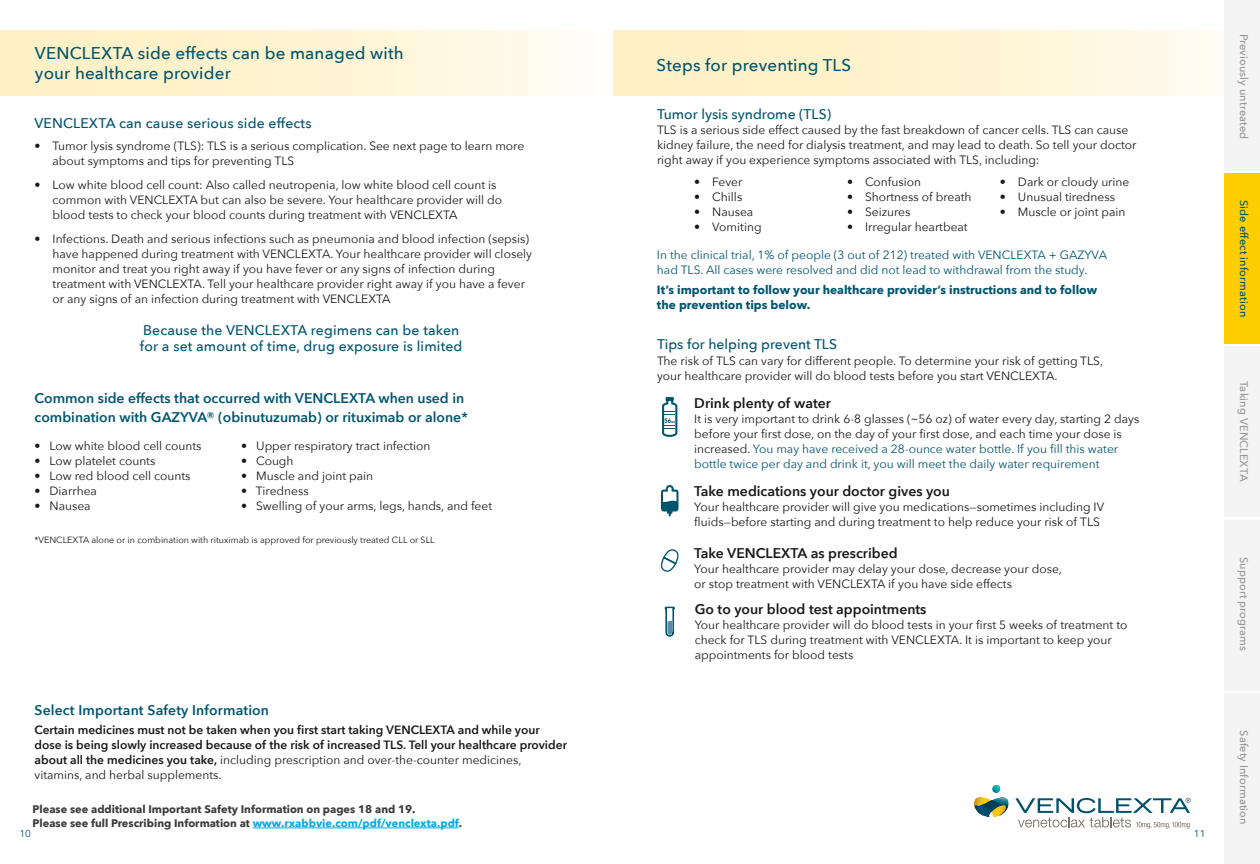
<style>
.page{position:relative;width:1260px;height:864px;background:#fff}
.page>*{position:absolute;margin:0;border:0;box-sizing:border-box;transform-origin:0 0}
.t1{font:500 17px/20px "Avenir Next";letter-spacing:.01em;color:#00556f}
.t2{font:500 14px/16px "Avenir Next";letter-spacing:.01em;color:#00556f}
.t3{font:600 14px/19px "Avenir Next";color:#00556f}
.t4{font:600 14px "Avenir Next";color:#171817}
.t5{font:12px/15px "Avenir Next";color:#171817}
.t6{font:600 12px/15px "Avenir Next";color:#171817}
.t7{font:12px/15px "Avenir Next";color:#00556f}
.t8{font:700 12px/15px "Avenir Next";color:#00556f}
.t9{font:700 11px/14px "Avenir Next";color:#3a3b3a}
.t10{font:500 11px "Avenir Next";letter-spacing:.01em;color:#959696}
.t11{font:500 11px "Avenir Next";letter-spacing:.01em;color:#00556f}
.t12{font:10px "Avenir Next";color:#00556f}
.t13{font:9px "Avenir Next";color:#171817}
.s1{font-weight:400}
.s2{color:#00aae7}
.s3{color:#00556f}
</style>
<div class="page">
<hr style="left:253px;top:828px;width:206px;height:1px;background:#00aae7">
<div style="left:0;top:30px;width:613px;height:65px;background:linear-gradient(to right,#ffefbd,#fffcf2)"></div>
<div style="left:613px;top:30px;width:647px;height:65px;background:linear-gradient(to right,#ffefbd,#fffbee)"></div>
<svg style="left:660px;top:549px;width:19px;height:23px"></svg>
<svg style="left:662px;top:397px;width:15px;height:40px"></svg>
<svg style="left:661px;top:485px;width:18px;height:31px"></svg>
<svg style="left:664px;top:606px;width:11px;height:31px"></svg>
<svg style="left:974px;top:797px;width:35px;height:20px"></svg>
<svg style="left:992px;top:785px;width:9px;height:8px"></svg>
<svg style="left:1015px;top:798px;width:176px;height:31px"></svg>
<div style="left:1224px;top:347px;width:36px;height:170px;background:#f4f4f4"></div>
<div style="left:1224px;top:520px;width:36px;height:170px;background:#f4f4f4"></div>
<div style="left:1224px;top:694px;width:36px;height:170px;background:#f4f4f4"></div>
<div style="left:1224px;top:0;width:36px;height:170px;background:#f4f4f4"></div>
<div style="left:1224px;top:173px;width:36px;height:171px;background:#ffce00"></div>
<h1 class="t1" style="left:35px;top:43px;width:370px">VENCLEXTA side effects can be managed with your healthcare provider</h1>
<p class="t2" style="left:34px;top:115px;width:279px">VENCLEXTA can cause serious side effects</p>
<p class="t5" style="left:53px;top:139px;width:473px;text-indent:-18px">• Tumor lysis syndrome (TLS): TLS is a serious complication. See next page to learn more about symptoms and tips for preventing TLS</p>
<p class="t5" style="left:53px;top:178px;width:451px;text-indent:-18px">• Low white blood cell count: Also called neutropenia, low white blood cell count is common with VENCLEXTA but can also be severe. Your healthcare provider will do blood tests to check your blood counts during treatment with VENCLEXTA</p>
<p class="t5" style="left:53px;top:232px;width:481px;text-indent:-18px">• Infections. Death and serious infections such as pneumonia and blood infection (sepsis) have happened during treatment with VENCLEXTA. Your healthcare provider will closely monitor and treat you right away if you have fever or any signs of infection during treatment with VENCLEXTA. Tell your healthcare provider right away if you have a fever or any signs of an infection during treatment with VENCLEXTA</p>
<p class="t2" style="left:140px;top:322px;width:324px">Because the VENCLEXTA regimens can be taken for a set amount of time, drug exposure is limited</p>
<p class="t3" style="left:35px;top:390px;width:435px">Common side effects that occurred with VENCLEXTA when used in combination with GAZYVA® (obinutuzumab) or rituximab or alone*</p>
<p class="t5" style="left:241px;top:440px;width:191px">• Upper respiratory tract infection</p>
<p class="t5" style="left:241px;top:455px;width:54px">• Cough</p>
<p class="t5" style="left:241px;top:470px;width:133px">• Muscle and joint pain</p>
<p class="t5" style="left:241px;top:485px;width:69px">• Tiredness</p>
<p class="t5" style="left:241px;top:500px;width:253px">• Swelling of your arms, legs, hands, and feet</p>
<p class="t13" style="left:34px;top:536px;width:402px">*VENCLEXTA alone or in combination with rituximab is approved for previously treated CLL or SLL</p>
<p class="t5" style="left:35px;top:440px;width:169px">• Low white blood cell counts</p>
<p class="t5" style="left:35px;top:455px;width:122px">• Low platelet counts</p>
<p class="t5" style="left:35px;top:470px;width:158px">• Low red blood cell counts</p>
<p class="t5" style="left:35px;top:485px;width:64px">• Diarrhea</p>
<p class="t5" style="left:35px;top:500px;width:58px">• Nausea</p>
<p class="t3" style="left:35px;top:701px;width:236px">Select Important Safety Information</p>
<p class="t6" style="left:35px;top:722px;width:534px">Certain medicines must not be taken when you first start taking VENCLEXTA and while your dose is being slowly increased because of the risk of increased TLS. Tell your healthcare provider about all the medicines you take, <span class="s1">including prescription and over-the-counter medicines, vitamins, and herbal supplements.</span></p>
<p class="t9" style="left:33px;top:803px;width:431px">Please see additional Important Safety Information on pages 18 and 19.<br>Please see full Prescribing Information at <span class="s2">www.rxabbvie.com/pdf/venclexta.pdf</span>.</p>
<p class="t12" style="left:19px;top:829px;width:13px">10</p>
<h1 class="t1" style="left:657px;top:55px;width:196px">Steps for preventing TLS</h1>
<p class="t2" style="left:657px;top:105px;width:176px">Tumor lysis syndrome (TLS)</p>
<p class="t5" style="left:657px;top:123px;width:481px">TLS is a serious side effect caused by the fast breakdown of cancer cells. TLS can cause kidney failure, the need for dialysis treatment, and may lead to death. So tell your doctor right away if you experience symptoms associated with TLS, including:</p>
<p class="t5" style="left:694px;top:175px;width:50px">• Fever</p>
<p class="t5" style="left:694px;top:190px;width:50px">• Chills</p>
<p class="t5" style="left:694px;top:205px;width:61px">• Nausea</p>
<p class="t5" style="left:694px;top:220px;width:69px">• Vomiting</p>
<p class="t5" style="left:847px;top:175px;width:75px">• Confusion</p>
<p class="t5" style="left:847px;top:190px;width:126px">• Shortness of breath</p>
<p class="t5" style="left:847px;top:205px;width:65px">• Seizures</p>
<p class="t5" style="left:847px;top:220px;width:122px">• Irregular heartbeat</p>
<p class="t5" style="left:1000px;top:175px;width:131px">• Dark or cloudy urine</p>
<p class="t5" style="left:1000px;top:190px;width:117px">• Unusual tiredness</p>
<p class="t5" style="left:1000px;top:205px;width:127px">• Muscle or joint pain</p>
<p class="t7" style="left:657px;top:249px;width:452px">In the clinical trial, 1% of people (3 out of 212) treated with VENCLEXTA + GAZYVA had TLS. All cases were resolved and did not lead to withdrawal from the study.</p>
<p class="t8" style="left:657px;top:283px;width:442px">It’s important to follow your healthcare provider’s instructions and to follow the prevention tips below.</p>
<p class="t2" style="left:657px;top:335px;width:182px">Tips for helping prevent TLS</p>
<p class="t5" style="left:657px;top:354px;width:448px">The risk of TLS can vary for different people. To determine your risk of getting TLS, your healthcare provider will do blood tests before you start VENCLEXTA.</p>
<p class="t4" style="left:694px;top:398px;width:138px">Drink plenty of water</p>
<p class="t5" style="left:694px;top:412px;width:447px">It is very important to drink 6-8 glasses (~56 oz) of water every day, starting 2 days before your first dose, on the day of your first dose, and each time your dose is increased. <span class="s3">You may have received a 28-ounce water bottle. If you fill this water bottle twice per day and drink it, you will meet the daily water requirement</span></p>
<p class="t4" style="left:694px;top:485px;width:257px">Take medications your doctor gives you</p>
<p class="t5" style="left:694px;top:500px;width:411px">Your healthcare provider will give you medications—sometimes including IV fluids—before starting and during treatment to help reduce your risk of TLS</p>
<p class="t4" style="left:694px;top:547px;width:205px">Take VENCLEXTA as prescribed</p>
<p class="t5" style="left:694px;top:562px;width:369px">Your healthcare provider may delay your dose, decrease your dose, or stop treatment with VENCLEXTA if you have side effects</p>
<p class="t4" style="left:695px;top:603px;width:233px">Go to your blood test appointments</p>
<p class="t5" style="left:695px;top:616px;width:434px">Your healthcare provider will do blood tests in your first 5 weeks of treatment to check for TLS during treatment with VENCLEXTA. It is important to keep your appointments for blood tests</p>
<p class="t12" style="left:1194px;top:829px;width:13px">11</p>
<p class="t10" style="left:1253px;top:34px;width:106px;rotate:90deg">Previously untreated</p>
<p class="t11" style="left:1253px;top:200px;width:119px;rotate:90deg">Side effect information</p>
<p class="t10" style="left:1253px;top:381px;width:102px;rotate:90deg">Taking VENCLEXTA</p>
<p class="t10" style="left:1253px;top:557px;width:96px;rotate:90deg">Support programs</p>
<p class="t10" style="left:1253px;top:730px;width:96px;rotate:90deg">Safety Information</p>
</div>
